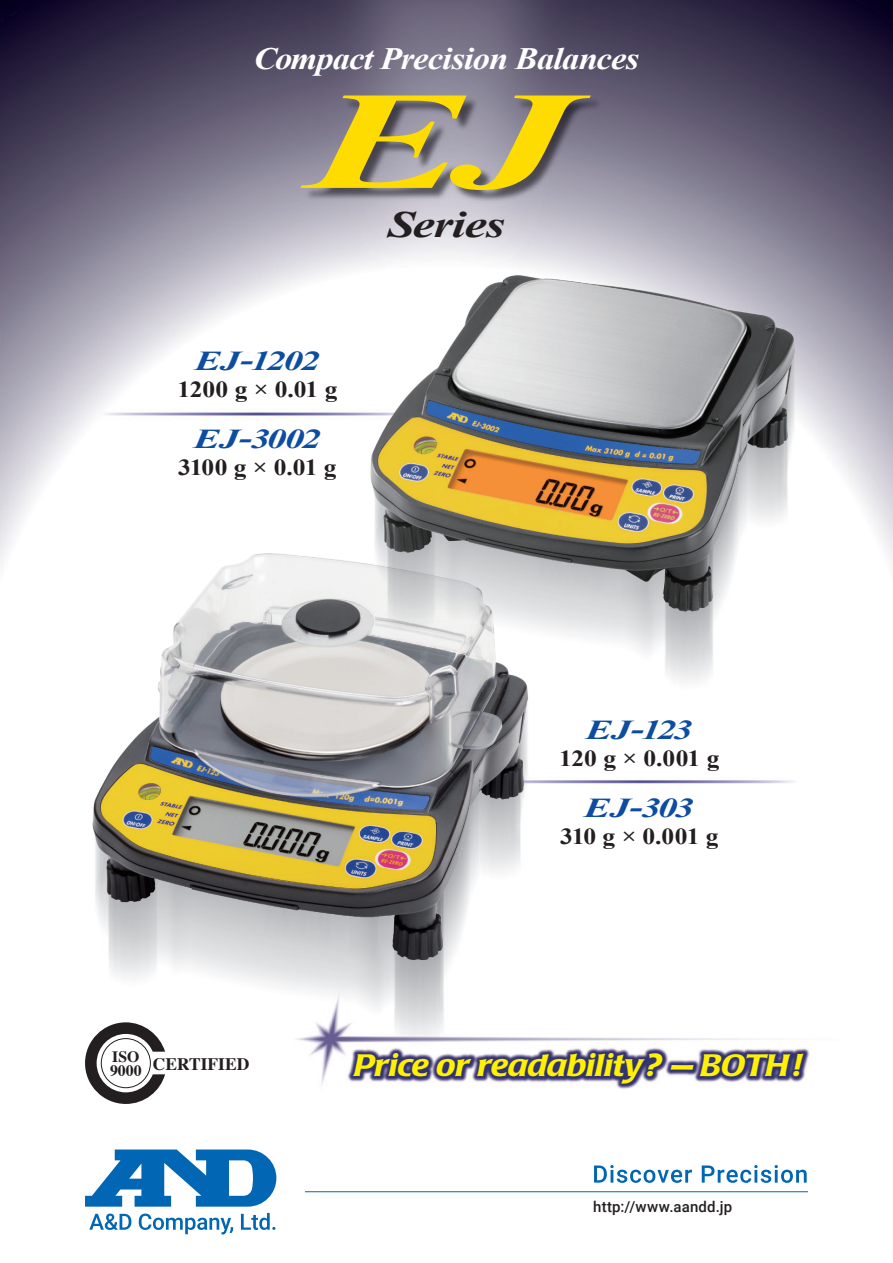
<style>
.page{position:relative;width:893px;height:1263px;background:#fff}
.page>*{position:absolute;margin:0;border:0;box-sizing:border-box;transform-origin:0 0}
.t1{font:italic 700 139.5px "Times New Roman";color:#ffdc01;scale:1.67 1}
.t2{font:italic 700 37.2px "Times New Roman";letter-spacing:-.02em;color:#231f20;scale:1.33 1}
.t3{font:italic 700 31.05px "Times New Roman";letter-spacing:-.025em;color:#fff;scale:1.11 1}
.t4{font:italic 500 30.6px "Poppl Laudatio";letter-spacing:-.005em;color:#fff101;scale:1.11 1}
.t5{font:italic 700 27.3px "Times New Roman";letter-spacing:-.065em;color:#0d4da1;scale:1.43 1}
.t6{font:700 22.95px "Times New Roman";letter-spacing:-.025em;color:#231f20;scale:1.11 1}
.t7{font:700 17.55px "Times";color:#231f20}
.t8{font:700 15.75px "Times";color:#231f20}
.t9{font:500 15px "Roboto";letter-spacing:.01em;color:#231f20}
</style>
<div class="page">
<img style="left:0;top:0;width:893px;height:1235px">
<img style="left:60px;top:244px;width:799px;height:743px">
<svg style="left:85px;top:1022px;width:80px;height:82px"></svg>
<div style="left:101px;top:1038px;width:50px;height:50px;border:1px solid #231f20;border-radius:50%"></div>
<svg style="left:594px;top:1165px;width:98px;height:18px"></svg>
<svg style="left:702px;top:1165px;width:105px;height:18px"></svg>
<svg style="left:89px;top:1213px;width:42px;height:17px"></svg>
<svg style="left:139px;top:1213px;width:94px;height:21px"></svg>
<svg style="left:241px;top:1213px;width:34px;height:17px"></svg>
<svg style="left:85px;top:1149px;width:191px;height:57px"></svg>
<hr style="left:305px;top:1191px;width:503px;height:1px;background:#0166b3">
<h3 class="t3" style="left:254px;top:37px;width:349px">Compact Precision Balances</h3>
<h1 class="t1" style="left:308px;top:44px;width:157px">EJ</h1>
<h2 class="t2" style="left:388px;top:199px;width:90px">Series</h2>
<p class="t5" style="left:195px;top:342px;width:89px">EJ-1202</p>
<p class="t6" style="left:177px;top:374px;width:146px">1200 g × 0.01 g</p>
<p class="t5" style="left:194px;top:420px;width:91px">EJ-3002</p>
<p class="t6" style="left:178px;top:452px;width:144px">3100 g × 0.01 g</p>
<p class="t8" style="left:112px;top:1041px;width:29px">ISO</p>
<p class="t7" style="left:110px;top:1047px;width:141px"><sub>9000</sub> CERTIFIED</p>
<p class="t5" style="left:586px;top:710px;width:77px">EJ-123</p>
<p class="t6" style="left:559px;top:742px;width:146px">120 g × 0.001 g</p>
<p class="t5" style="left:584px;top:788px;width:78px">EJ-303</p>
<p class="t6" style="left:560px;top:820px;width:144px">310 g × 0.001 g</p>
<h3 class="t4" style="left:353px;top:1048px;width:405px">Price or readability? — BOTH!</h3>
<p class="t9" style="left:593px;top:1196px;width:141px">http://www.aandd.jp</p>
</div>
